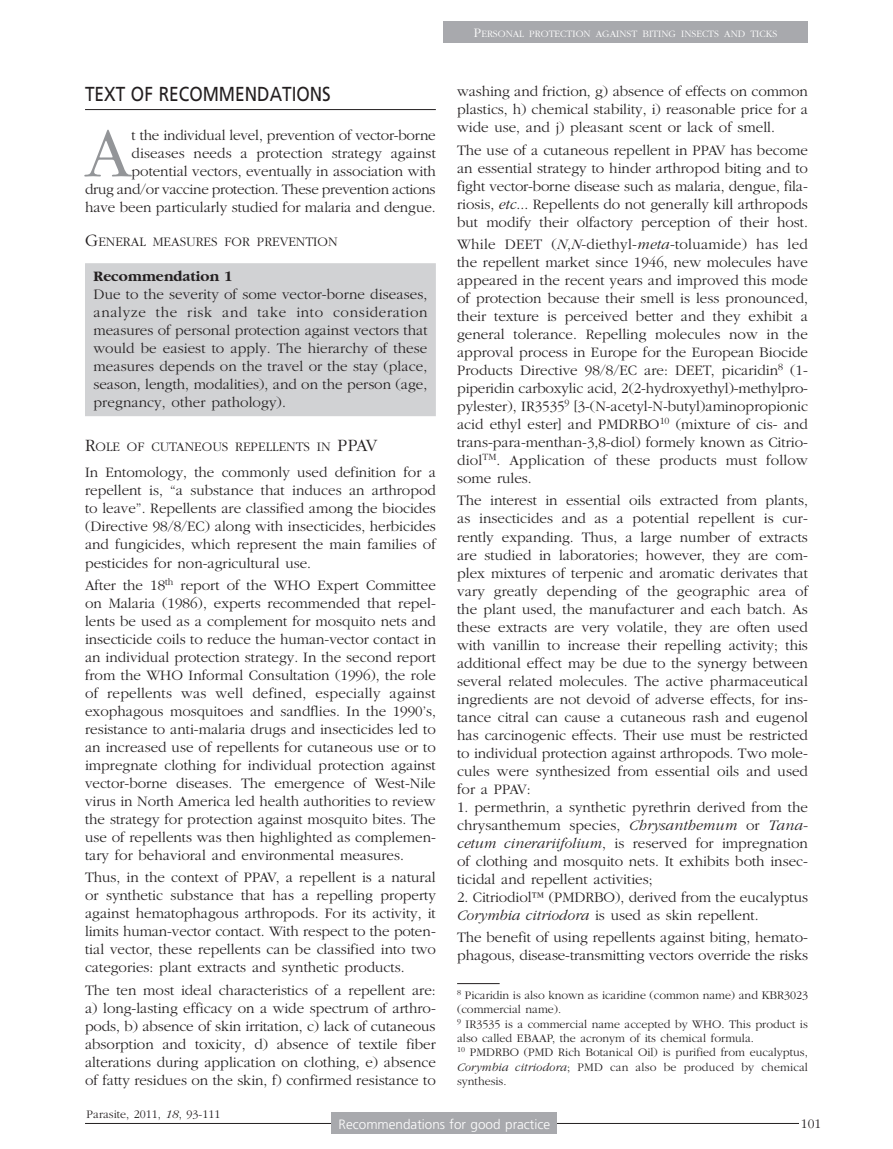
<style>
.page{position:relative;width:893px;height:1149px;background:#fff}
.page>*{position:absolute;margin:0;border:0;box-sizing:border-box;transform-origin:0 0}
.t1{font:300 72.75px "Garamond";color:#939598}
.t2{font:20.25px "Frutiger";color:#231f20;scale:.85 1}
.t3{font:300 15px/18px "Garamond";color:#231f20;text-align:justify}
.t4{font:700 15px "Garamond";color:#231f20}
.t5{font:300 13.5px "Garamond";color:#231f20}
.t6{font:300 13.5px "Frutiger";color:#fff}
.t7{font:300 12px/14.4px "Garamond";color:#231f20}
.t8{font:300 10.2px "Garamond";color:#fff}
.s1{font-size:18px}
.s2{font-size:13.5px}
.s3{font-style:italic}
</style>
<div class="page">
<div style="left:443px;top:21px;width:365px;height:22px;background:#a8a9ad"></div>
<hr style="left:85px;top:1122px;width:723px;height:1px;background:#231f20">
<div style="left:799px;top:1106px;width:30px;height:23px;background:#fff"></div>
<div style="left:332px;top:1112px;width:225px;height:21px;background:#a8a9ad"></div>
<div style="left:86px;top:264px;width:349px;height:151px;background:#d1d2d4"></div>
<div style="left:85px;top:263px;width:351px;height:153px;border:2px solid #d1d2d4"></div>
<hr style="left:85px;top:109px;width:351px;height:1px;background:#231f20">
<hr style="left:457px;top:983px;width:43px;height:1px;background:#231f20">
<h2 class="t2" style="left:85px;top:82px;width:291px">TEXT OF RECOMMENDATIONS</h2>
<h1 class="t1" style="left:85px;top:115px;width:48px">A</h1>
<p class="t3" style="left:85px;top:127px;width:352px;text-align:right">t the individual level, prevention of vector-borne diseases needs a protection strategy against potential vectors, eventually in association with<br>drug and/or vaccine protection. These prevention actions have been particularly studied for malaria and dengue.</p>
<p class="t5" style="left:85px;top:235px;width:254px"><span class="s1">G</span>ENERAL MEASURES FOR PREVENTION</p>
<p class="t4" style="left:94px;top:268px;width:141px">Recommendation 1</p>
<p class="t3" style="left:94px;top:286px;width:335px">Due to the severity of some vector-borne diseases, analyze the risk and take into consideration measures of personal protection against vectors that would be easiest to apply. The hierarchy of these measures depends on the travel or the stay (place, season, length, modalities), and on the person (age, pregnancy, other pathology).</p>
<p class="t5" style="left:85px;top:439px;width:294px"><span class="s1">R</span>OLE OF CUTANEOUS REPELLENTS IN <span class="s1">PPAV</span></p>
<p class="t3" style="left:85px;top:464px;width:352px">In Entomology, the commonly used definition for a repellent is, “a substance that induces an arthropod to leave”. Repellents are classified among the biocides (Directive 98/8/EC) along with insecticides, herbicides and fungicides, which represent the main families of pesticides for non-agricultural use.</p>
<p class="t3" style="left:85px;top:576px;width:353px">After the 18<sup>th</sup> report of the WHO Expert Committee on Malaria (1986), experts recommended that repel&shy;lents be used as a complement for mosquito nets and insecticide coils to reduce the human-vector contact in an individual protection strategy. In the second report from the WHO Informal Consultation (1996), the role of repellents was well defined, especially against exophagous mosquitoes and sandflies. In the 1990’s, resistance to anti-malaria drugs and insecticides led to an increased use of repellents for cutaneous use or to impregnate clothing for individual protection against vector-borne diseases. The emergence of West-Nile virus in North America led health authorities to review the strategy for protection against mosquito bites. The use of repellents was then highlighted as complemen&shy;tary for behavioral and environmental measures.</p>
<p class="t3" style="left:85px;top:868px;width:352px">Thus, in the context of PPAV, a repellent is a natural or synthetic substance that has a repelling property against hematophagous arthropods. For its activity, it limits human-vector contact. With respect to the poten&shy;tial vector, these repellents can be classified into two categories: plant extracts and synthetic products.</p>
<p class="t3" style="left:85px;top:980px;width:352px">The ten most ideal characteristics of a repellent are: a) long-lasting efficacy on a wide spectrum of arthro&shy;pods, b) absence of skin irritation, c) lack of cutaneous absorption and toxicity, d) absence of textile fiber alterations during application on clothing, e) absence of fatty residues on the skin, f) confirmed resistance to</p>
<p class="t8" style="left:474px;top:28px;width:305px"><span class="s2">P</span>ERSONAL PROTECTION AGAINST BITING INSECTS AND TICKS</p>
<p class="t3" style="left:457px;top:83px;width:352px">washing and friction, g) absence of effects on common plastics, h) chemical stability, i) reasonable price for a wide use, and j) pleasant scent or lack of smell.</p>
<p class="t3" style="left:457px;top:141px;width:352px">The use of a cutaneous repellent in PPAV has become an essential strategy to hinder arthropod biting and to fight vector-borne disease such as malaria, dengue, fila&shy;riosis, <span class="s3">etc</span>... Repellents do not generally kill arthropods but modify their olfactory perception of their host.</p>
<p class="t3" style="left:457px;top:235px;width:352px">While DEET (<span class="s3">N</span>,<span class="s3">N</span>-diethyl-<span class="s3">meta</span>-toluamide) has led the repellent market since 1946, new molecules have appeared in the recent years and improved this mode of protection because their smell is less pronounced, their texture is perceived better and they exhibit a general tolerance. Repelling molecules now in the approval process in Europe for the European Biocide Products Directive 98/8/EC are: DEET, picaridin<sup>8</sup> (1- piperidin carboxylic acid, 2(2-hydroxyethyl)-methylpro&shy;pylester), IR3535<sup>9</sup> [3-(N-acetyl-N-butyl)aminopropionic acid ethyl ester] and PMDRBO<sup>10</sup> (mixture of cis- and trans-para-menthan-3,8-diol) formely known as Citrio&shy;diol<sup>TM</sup>. Application of these products must follow some rules.</p>
<p class="t3" style="left:457px;top:492px;width:353px">The interest in essential oils extracted from plants, as insecticides and as a potential repellent is cur&shy;rently expanding. Thus, a large number of extracts are studied in laboratories; however, they are com&shy;plex mixtures of terpenic and aromatic derivates that vary greatly depending of the geographic area of the plant used, the manufacturer and each batch. As these extracts are very volatile, they are often used with vanillin to increase their repelling activity; this additional effect may be due to the synergy between several related molecules. The active pharmaceutical ingredients are not devoid of adverse effects, for ins&shy;tance citral can cause a cutaneous rash and eugenol has carcinogenic effects. Their use must be restricted to individual protection against arthropods. Two mole&shy;cules were synthesized from essential oils and used for a PPAV:</p>
<p class="t3" style="left:457px;top:798px;width:352px">1. permethrin, a synthetic pyrethrin derived from the chrysanthemum species, <span class="s3">Chrysanthemum</span> or <span class="s3">Tana&shy;cetum cinerariifolium</span>, is reserved for impregnation of clothing and mosquito nets. It exhibits both insec&shy;ticidal and repellent activities;</p>
<p class="t3" style="left:457px;top:888px;width:352px">2. Citriodiol™ (PMDRBO), derived from the eucalyptus<br><span class="s3">Corymbia citriodora</span> is used as skin repellent.</p>
<p class="t3" style="left:457px;top:928px;width:352px">The benefit of using repellents against biting, hemato&shy;phagous, disease-transmitting vectors override the risks</p>
<p class="t7" style="left:457px;top:987px;width:352px"><sup>8</sup> Picaridin is also known as icaridine (common name) and KBR3023 (commercial name).<br><sup>9</sup> IR3535 is a commercial name accepted by WHO. This product is also called EBAAP, the acronym of its chemical formula.<br><sup>10</sup> PMDRBO (PMD Rich Botanical Oil) is purified from eucalyptus, <span class="s3">Corymbia citriodora</span>; PMD can also be produced by chemical synthesis.</p>
<p class="t7" style="left:87px;top:1106px;width:135px">Parasite, 2011, <span class="s3">18</span>, 93-111</p>
<p class="t6" style="left:339px;top:1116px;width:213px">Recommendations for good practice</p>
<p class="t5" style="left:801px;top:1116px;width:22px">101</p>
</div>
